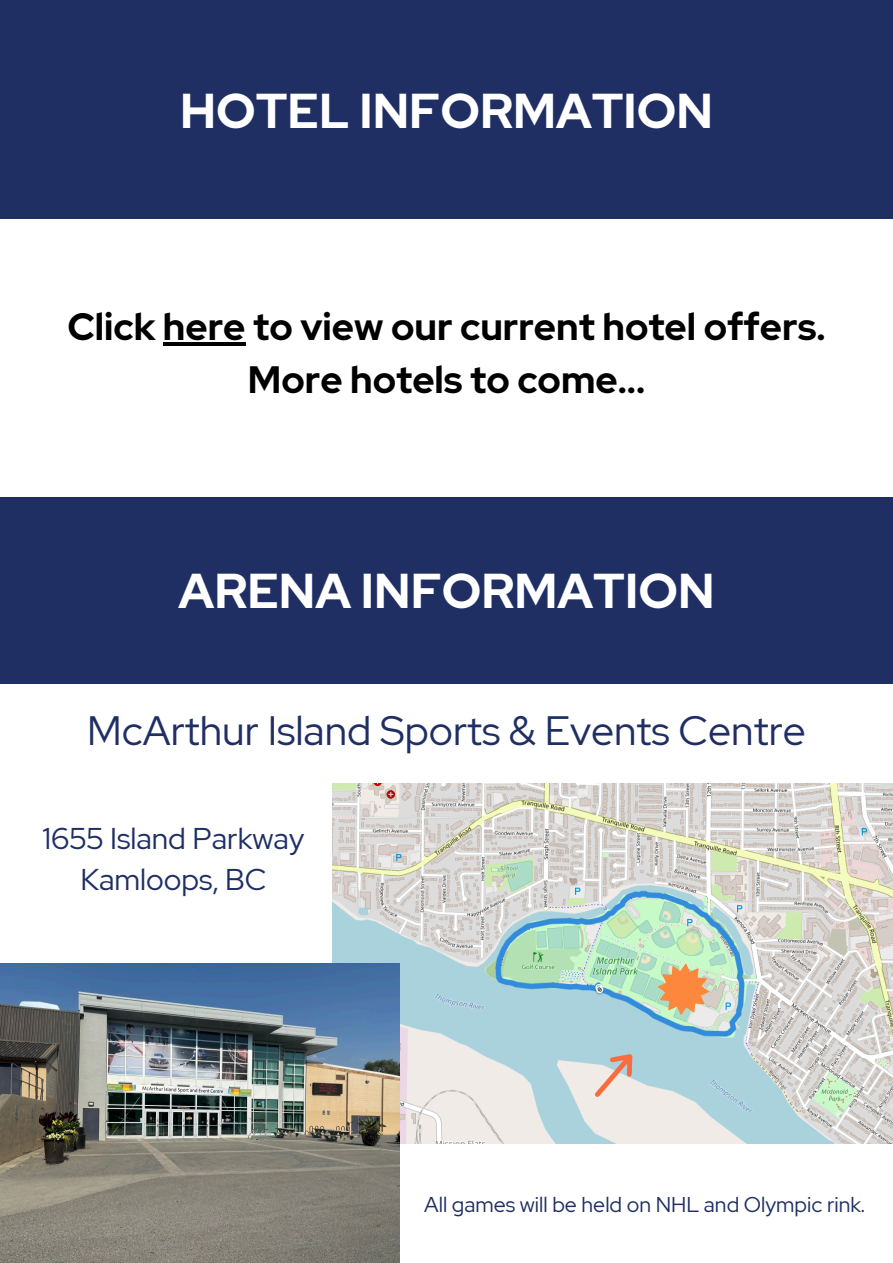
<style>
.page{position:relative;width:893px;height:1263px;background:#fff}
.page>*{position:absolute;margin:0;border:0;box-sizing:border-box;transform-origin:0 0}
.t1{font:700 48.75px "Red Hat Display";color:#fff}
.t2{font:40.95px "Red Hat Display";color:#1f2f64}
.t3{font:700 38.03px/52.9px "Red Hat Display";color:#000;text-align:center}
.t4{font:30px/41.6px "Red Hat Display";color:#1f2f64;text-align:center}
.t5{font:21.38px "Red Hat Display";color:#1f2f64}
</style>
<div class="page">
<div style="left:0;top:0;width:893px;height:219px;background:#1f2f64"></div>
<div style="left:0;top:497px;width:893px;height:187px;background:#1f2f64"></div>
<img style="left:332px;top:784px;width:561px;height:359px">
<img style="left:0;top:963px;width:399px;height:300px">
<svg style="left:658px;top:963px;width:51px;height:52px;background:#e5b17a"></svg>
<svg style="left:590px;top:1042px;width:55px;height:59px;background:#d2cfcc"></svg>
<hr style="left:163px;top:343px;width:83px;height:3px;background:#000">
<h1 class="t1" style="left:180px;top:79px;width:534px">HOTEL INFORMATION</h1>
<h2 class="t3" style="left:68px;top:300px;width:759px">Click here to view our current hotel offers.<br>More hotels to come...</h2>
<h1 class="t1" style="left:179px;top:558px;width:537px">ARENA INFORMATION</h1>
<h3 class="t2" style="left:87px;top:703px;width:720px">McArthur Island Sports &amp; Events Centre</h3>
<p class="t4" style="left:43px;top:817px;width:263px">1655 Island Parkway<br>Kamloops, BC</p>
<p class="t5" style="left:424px;top:1190px;width:442px">All games will be held on NHL and Olympic rink.</p>
</div>
